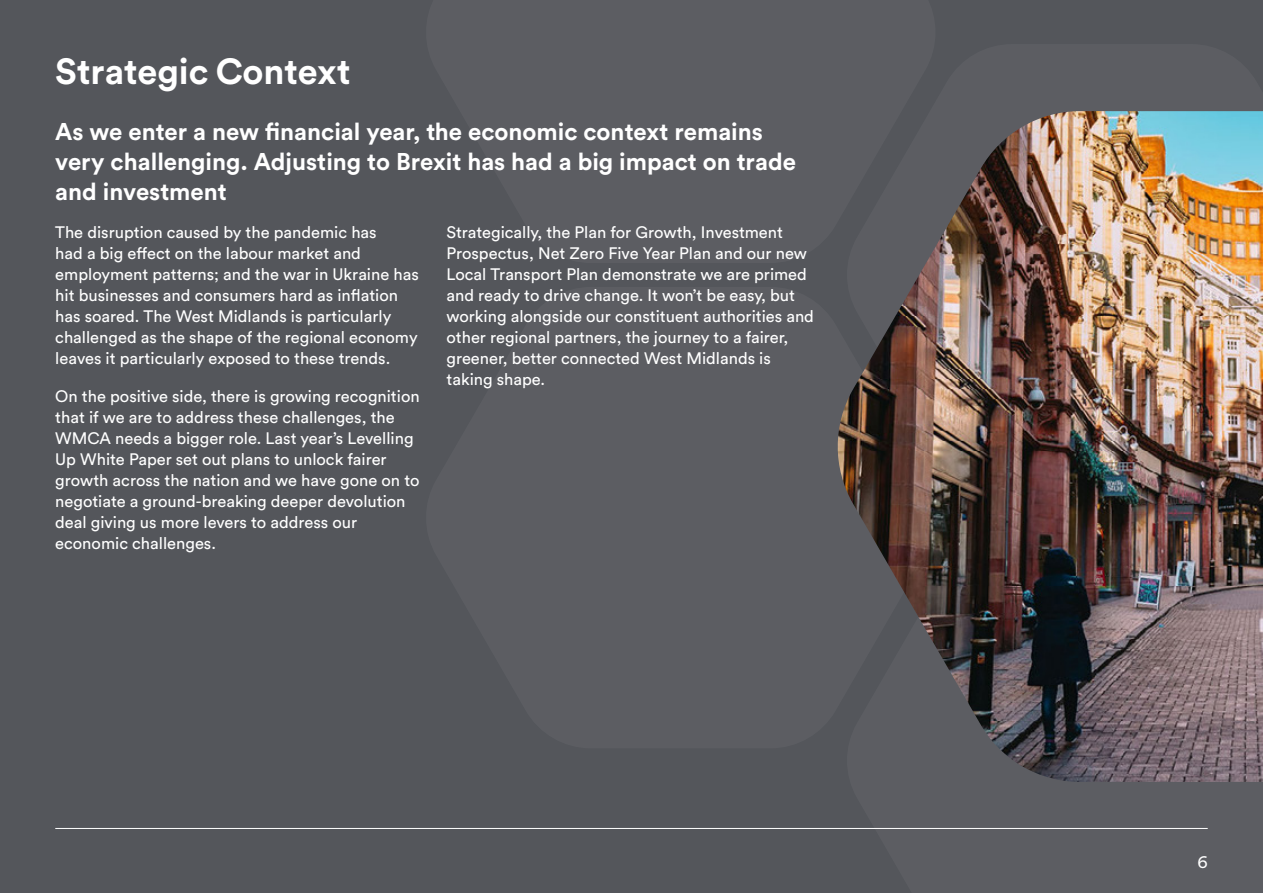
<style>
.page{position:relative;width:1263px;height:893px;background:#54565b}
.page>*{position:absolute;margin:0;border:0;box-sizing:border-box;transform-origin:0 0}
.t1{font:700 36px "WMCA Circular Cap Num";color:#fff}
.Body_-_emphasis{font:700 24px/30px "WMCA Circular Cap Num";color:#fff}
.Body{font:16.5px/21px "WMCA Circular Cap Num";color:#fff}
</style>
<div class="page">
<hr style="left:55px;top:828px;width:1153px;height:1px;background:#fff">
<img style="left:837px;top:111px;width:426px;height:671px">
<h1 class="t1" style="left:55px;top:52px;width:297px">Strategic Context</h1>
<p class="Body_-_emphasis" style="left:55px;top:117px;width:742px">As we enter a new financial year, the economic context remains very challenging. Adjusting to Brexit has had a big impact on trade and investment</p>
<p class="Body" style="left:55px;top:222px;width:365px">The disruption caused by the pandemic has<br>had a big effect on the labour market and employment patterns; and the war in Ukraine has hit businesses and consumers hard as inflation has soared. The West Midlands is particularly challenged as the shape of the regional economy leaves it particularly exposed to these trends.</p>
<p class="Body" style="left:55px;top:386px;width:366px">On the positive side, there is growing recognition that if we are to address these challenges, the WMCA needs a bigger role. Last year’s Levelling Up White Paper set out plans to unlock fairer growth across the nation and we have gone on to negotiate a ground-breaking deeper devolution deal giving us more levers to address our economic challenges.</p>
<p class="Body" style="left:446px;top:222px;width:369px">Strategically, the Plan for Growth, Investment Prospectus, Net Zero Five Year Plan and our new Local Transport Plan demonstrate we are primed and ready to drive change. It won’t be easy, but working alongside our constituent authorities and other regional partners, the journey to a fairer, greener, better connected West Midlands is taking shape.</p>
<p class="Body" style="left:1197px;top:852px;width:12px">6</p>
</div>
